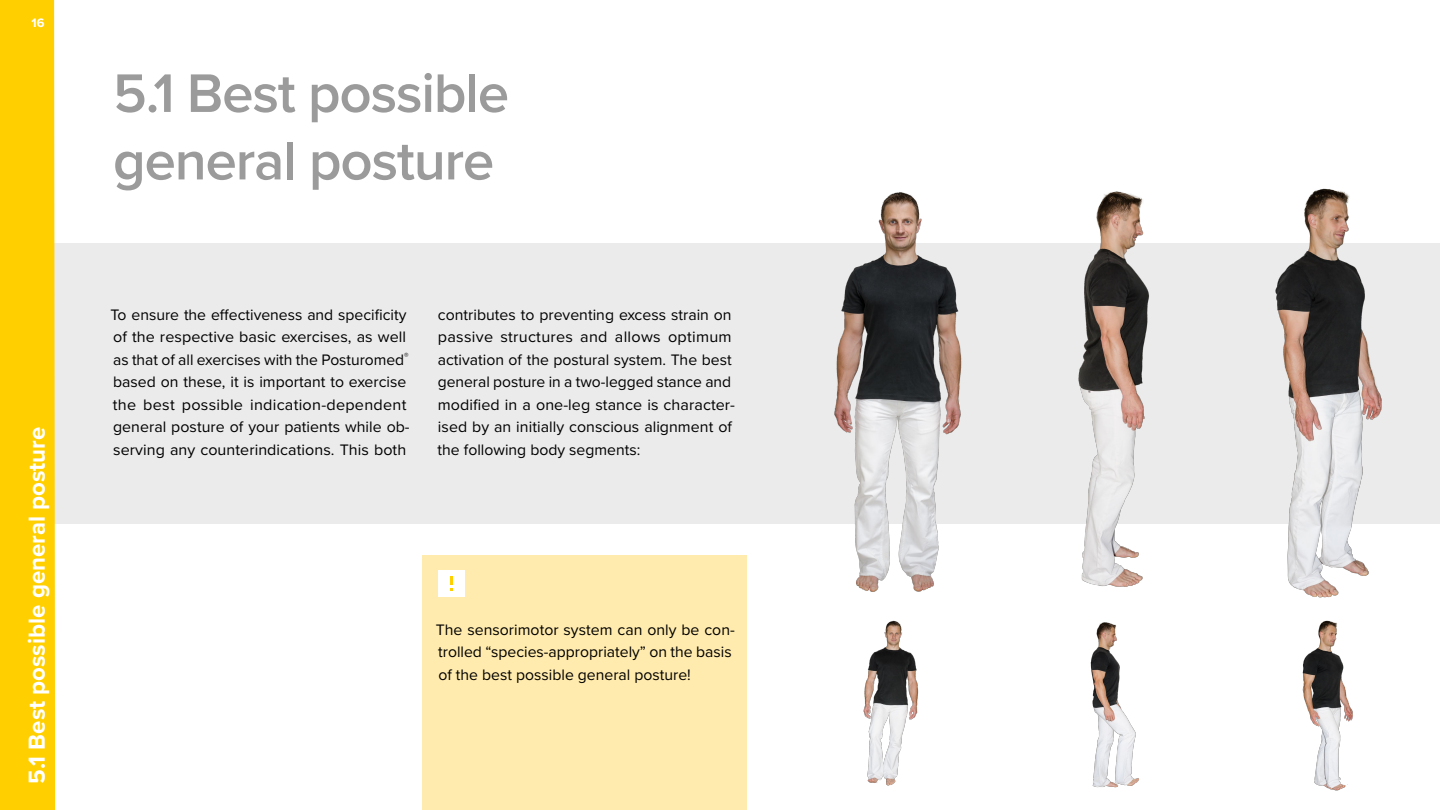
<style>
.page{position:relative;width:1440px;height:810px;background:#fff}
.page>*{position:absolute;margin:0;border:0;box-sizing:border-box;transform-origin:0 0}
.t1{font:600 56.25px/67.5px "Proxima Nova";letter-spacing:-.02em;color:#9b9b9b}
.t2{font:700 24px "Proxima Nova";color:#fff}
.t3{font:15.75px/22.5px "Proxima Nova";color:#000}
.t4{font:700 12.75px "Proxima Nova";color:#fff}
</style>
<div class="page">
<div style="left:0;top:244px;width:1440px;height:280px;background:#ebebeb"></div>
<img style="left:740px;top:192px;width:212px;height:400px">
<img style="left:863px;top:620px;width:56px;height:166px">
<img style="left:952px;top:191px;width:218px;height:396px">
<img style="left:1090px;top:622px;width:49px;height:166px">
<img style="left:1170px;top:188px;width:270px;height:410px">
<img style="left:1302px;top:620px;width:51px;height:171px">
<div style="left:422px;top:555px;width:325px;height:255px;background:#ffebad"></div>
<div style="left:438px;top:570px;width:26px;height:27px;background:#fff"></div>
<svg style="left:450px;top:576px;width:3px;height:15px"></svg>
<div style="left:0;top:0;width:55px;height:810px;background:#ffcf00"></div>
<p class="t4" style="left:32px;top:13px;width:14px">16</p>
<h2 class="t2" style="left:19px;top:784px;width:359px;rotate:-90deg">5.1 Best possible general posture</h2>
<h1 class="t1" style="left:113px;top:58px;width:398px">5.1 Best possible general posture</h1>
<p class="t3" style="left:110px;top:302px;width:301px">To ensure the effectiveness and specificity of the respective basic exercises, as well as that of all exercises with the Posturomed<sup>® </sup>based on these, it is important to exercise the best possible indication-dependent general posture of your patients while ob&shy;serving any counterindications. This both</p>
<p class="t3" style="left:438px;top:302px;width:299px">contributes to preventing excess strain on passive structures and allows optimum activation of the postural system. The best general posture in a two-legged stance and modified in a one-leg stance is character&shy;ised by an initially conscious alignment of the following body segments:</p>
<p class="t3" style="left:436px;top:617px;width:301px">The sensorimotor system can only be con&shy;trolled “species-appropriately” on the basis of the best possible general posture!</p>
</div>
